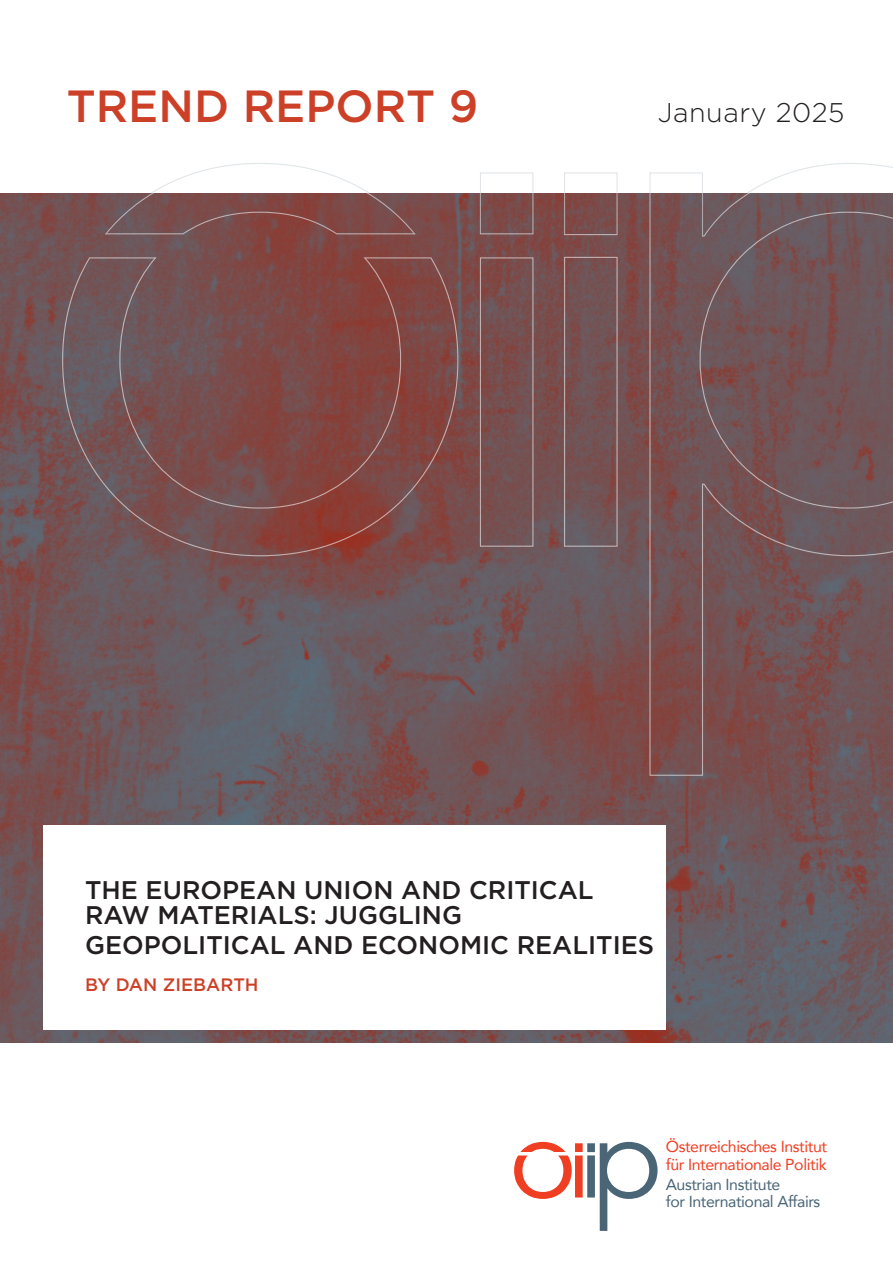
<style>
.page{position:relative;width:893px;height:1263px;background:#fff}
.page>*{position:absolute;margin:0;border:0;box-sizing:border-box;transform-origin:0 0}
.t1{font:500 45px "Gotham";color:#cc4027}
.t2{font:300 27px "Gotham";letter-spacing:.02em;color:#231f20}
.t3{font:500 25.5px "Gotham";color:#231f20}
.t4{font:500 18px "Gotham";color:#cc4027}
.t5{font:15.9px "Avenir";letter-spacing:-.025em;color:#ef3e22}
.t6{font:15.9px "Avenir";letter-spacing:-.025em;color:#496576}
</style>
<div class="page">
<img style="left:0;top:193px;width:893px;height:849px">
<svg style="left:514px;top:1142px;width:144px;height:89px"></svg>
<svg style="left:649px;top:236px;width:244px;height:540px;background:#735456"></svg>
<svg style="left:62px;top:236px;width:397px;height:321px;background:#7a4d4c"></svg>
<div style="left:43px;top:825px;width:622px;height:204px;background:#fff"></div>
<svg style="left:479px;top:172px;width:55px;height:375px;background:#7f5959"></svg>
<svg style="left:563px;top:172px;width:55px;height:375px;background:#7c5b5c"></svg>
<svg style="left:649px;top:163px;width:244px;height:73px"></svg>
<svg style="left:62px;top:163px;width:397px;height:73px"></svg>
<p class="t1" style="left:67px;top:76px;width:413px">TREND REPORT 9</p>
<p class="t2" style="left:658px;top:95px;width:188px">January 2025</p>
<p class="t3" style="left:85px;top:873px;width:510px">THE EUROPEAN UNION AND CRITICAL</p>
<p class="t3" style="left:85px;top:898px;width:378px">RAW MATERIALS: JUGGLING</p>
<p class="t3" style="left:85px;top:928px;width:571px">GEOPOLITICAL AND ECONOMIC REALITIES</p>
<p class="t4" style="left:85px;top:973px;width:175px">BY DAN ZIEBARTH</p>
<p class="t5" style="left:666px;top:1134px;width:163px">Österreichisches Institut</p>
<p class="t5" style="left:666px;top:1151px;width:162px">für Internationale Politik</p>
<p class="t6" style="left:666px;top:1172px;width:116px">Austrian Institute</p>
<p class="t6" style="left:666px;top:1189px;width:156px">for International Affairs</p>
</div>
